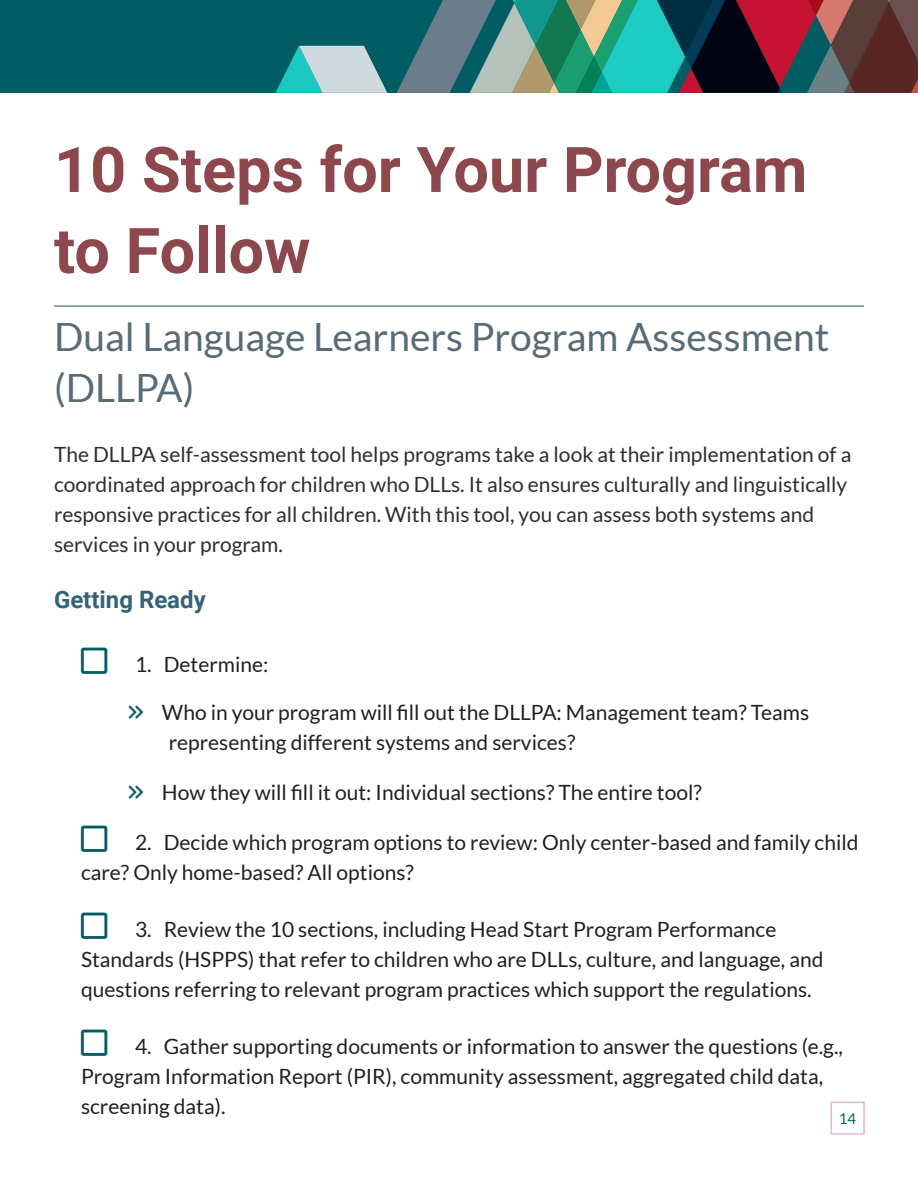
<style>
.page{position:relative;width:918px;height:1188px;background:#fff}
.page>*{position:absolute;margin:0;border:0;box-sizing:border-box;transform-origin:0 0}
.Checklist_Headline_1{font:700 63px/81px "Roboto";color:#8f474e}
.t1{font:39px/51px "Lato";color:#576b78}
.Headline_3{font:700 24px "Roboto";color:#33627a}
.t2{font:21px/30px "Lato";color:#231f20}
.t3{font:21px/30px "Lato";color:#302d2e}
.t4{font:15px "Lato";color:#0b636a}
</style>
<div class="page">
<div style="left:0;top:0;width:918px;height:93px;background:#015d64"></div>
<svg style="left:275px;top:46px;width:112px;height:47px"></svg>
<svg style="left:397px;top:0;width:521px;height:93px;background:#4b6664"></svg>
<div style="left:831px;top:1102px;width:34px;height:33px;border:2px solid #eab6c1"></div>
<hr style="left:54px;top:306px;width:810px;height:1px;background:#176154">
<h1 class="Checklist_Headline_1" style="left:54px;top:127px;width:755px">10 Steps for Your Program to Follow</h1>
<h2 class="t1" style="left:54px;top:311px;width:777px">Dual Language Learners Program Assessment (DLLPA)</h2>
<p class="t3" style="left:54px;top:439px;width:799px">The DLLPA self-assessment tool helps programs take a look at their implementation of a coordinated approach for children who DLLs. It also ensures culturally and linguistically responsive practices for all children. With this tool, you can assess both systems and services in your program.</p>
<h3 class="Headline_3" style="left:54px;top:583px;width:153px">Getting Ready</h3>
<p class="t2" style="left:135px;top:649px;width:135px">1. Determine:</p>
<p class="t2" style="left:169px;top:697px;width:642px;text-indent:-7px">Who in your program will fill out the DLLPA: Management team? Teams representing different systems and services?</p>
<p class="t2" style="left:162px;top:777px;width:541px">How they will fill it out: Individual sections? The entire tool?</p>
<p class="t2" style="left:81px;top:828px;width:779px;text-indent:54px">2. Decide which program options to review: Only center-based and family child care? Only home-based? All options?</p>
<p class="t2" style="left:81px;top:915px;width:744px;text-align:center">3. Review the 10 sections, including Head Start Program Performance<br>Standards (HSPPS) that refer to children who are DLLs, culture, and language, and questions referring to relevant program practices which support the regulations.</p>
<p class="t2" style="left:81px;top:1032px;width:763px;text-indent:54px">4. Gather supporting documents or information to answer the questions (e.g.,<br>Program Information Report (PIR), community assessment, aggregated child data, screening data).</p>
<p class="t4" style="left:839px;top:1110px;width:19px">14</p>
</div>
